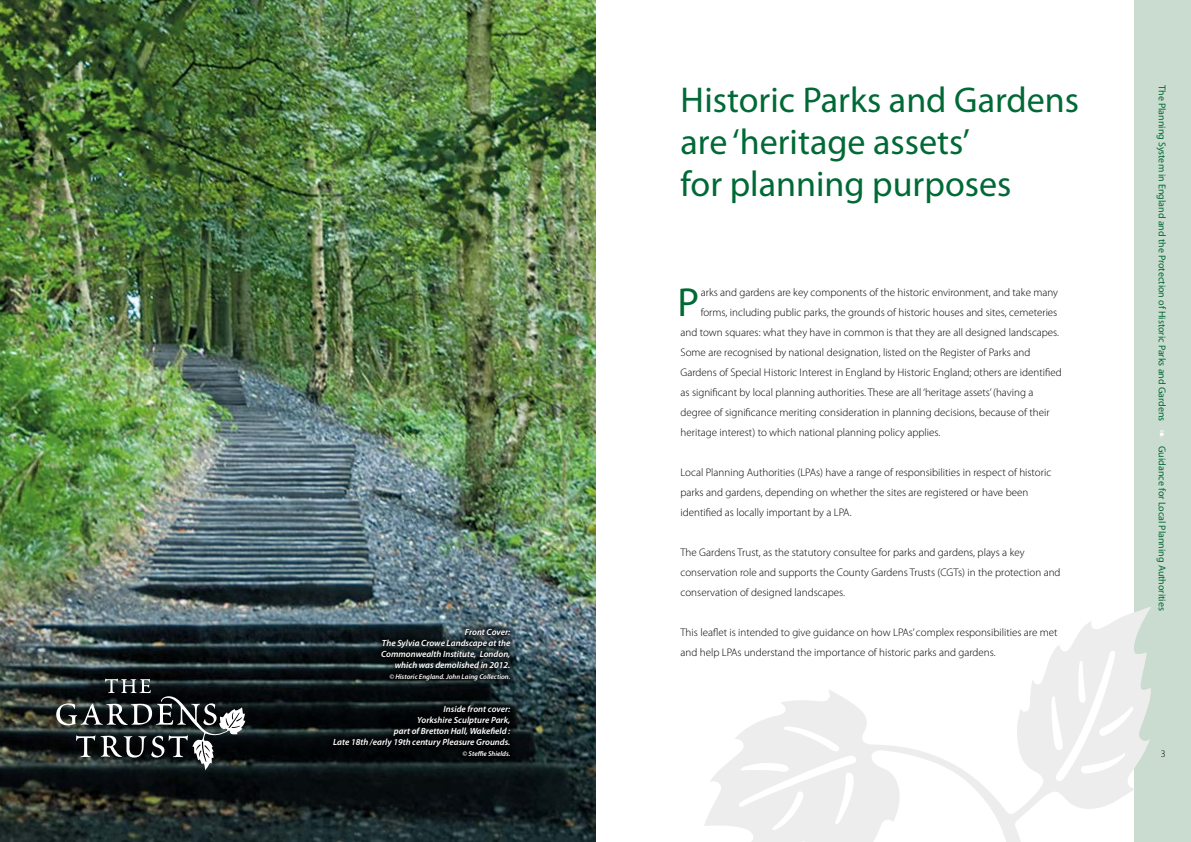
<style>
.page{position:relative;width:1191px;height:842px;background:#fff}
.page>*{position:absolute;margin:0;border:0;box-sizing:border-box;transform-origin:0 0}
.t1{font:40.7px "Myriad Pro";color:#006935}
.t2{font:36px/42px "Myriad Pro";color:#006935}
.t3{font:300 11px/20px "Myriad Pro";color:#000}
.t4{font:10px "Myriad Pro";color:#006935}
.t5{font:300 10px "Myriad Pro";color:#000}
.t6{font:italic 600 9px/11px "Myriad Pro";color:#fff;text-align:right}
.t7{font:italic 600 7px "Myriad Pro";color:#fff}
.s1{color:#fff}
</style>
<div class="page">
<div style="left:1134px;top:0;width:57px;height:842px;background:#cadccf"></div>
<img style="left:0;top:0;width:595px;height:842px">
<svg style="left:704px;top:607px;width:447px;height:235px"></svg>
<svg style="left:56px;top:678px;width:189px;height:92px;background:#373e3f"></svg>
<div style="left:326px;top:622px;width:192px;height:142px;background:#000;opacity:.75"></div>
<p class="t6" style="left:381px;top:627px;width:131px">Front Cover:<br>The Sylvia Crowe Landscape at the<br>Commonwealth Institute, London, which was demolished in 2012.</p>
<p class="t7" style="left:389px;top:673px;width:123px">© Historic England. John Laing Collection.</p>
<p class="t6" style="left:333px;top:704px;width:179px">Inside front cover:<br>Yorkshire Sculpture Park,<br>part of Bretton Hall, Wakefield :<br>Late 18th /early 19th century Pleasure Grounds.</p>
<p class="t7" style="left:462px;top:750px;width:49px">© Steffie Shields.</p>
<h2 class="t2" style="left:680px;top:80px;width:400px">Historic Parks and Gardens are ‘heritage assets’<br>for planning purposes</h2>
<h1 class="t1" style="left:677px;top:280px;width:23px">P</h1>
<p class="t3" style="left:700px;top:282px;width:359px">arks and gardens are key components of the historic environment, and take many</p>
<p class="t3" style="left:700px;top:302px;width:358px">forms, including public parks, the grounds of historic houses and sites, cemeteries</p>
<p class="t3" style="left:680px;top:322px;width:380px">and town squares: what they have in common is that they are all designed landscapes.</p>
<p class="t3" style="left:680px;top:342px;width:351px">Some are recognised by national designation, listed on the Register of Parks and</p>
<p class="t3" style="left:680px;top:362px;width:383px">Gardens of Special Historic Interest in England by Historic England; others are identified</p>
<p class="t3" style="left:680px;top:382px;width:354px">as significant by local planning authorities. These are all ‘heritage assets’ (having a</p>
<p class="t3" style="left:680px;top:402px;width:370px">degree of significance meriting consideration in planning decisions, because of their</p>
<p class="t3" style="left:680px;top:422px;width:261px">heritage interest) to which national planning policy applies.</p>
<p class="t3" style="left:680px;top:462px;width:372px">Local Planning Authorities (LPAs) have a range of responsibilities in respect of historic parks and gardens, depending on whether the sites are registered or have been identified as locally important by a LPA.</p>
<p class="t3" style="left:680px;top:542px;width:381px">The Gardens Trust, as the statutory consultee for parks and gardens, plays a key conservation role and supports the County Gardens Trusts (CGTs) in the protection and conservation of designed landscapes.</p>
<p class="t3" style="left:680px;top:622px;width:378px">This leaflet is intended to give guidance on how LPAs’ complex responsibilities are met and help LPAs understand the importance of historic parks and gardens.</p>
<p class="t4" style="left:1167px;top:85px;width:527px;rotate:90deg">The Planning System in England and the Protection of Historic Parks and Gardens <span class="s1">❧</span> Guidance for Local Planning Authorities</p>
<p class="t5" style="left:1160px;top:748px;width:6px">3</p>
</div>
